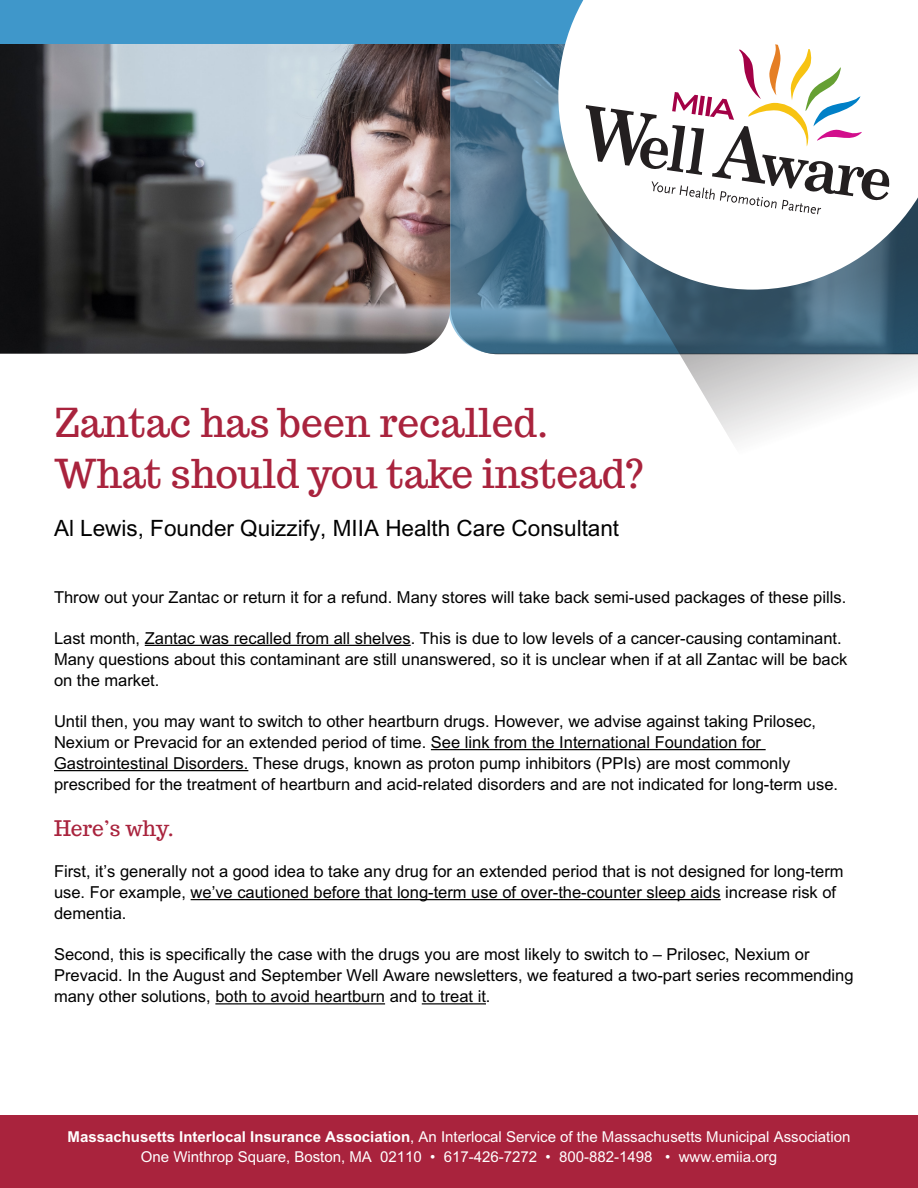
<style>
.page{position:relative;width:918px;height:1188px;background:#fff}
.page>*{position:absolute;margin:0;border:0;box-sizing:border-box;transform-origin:0 0}
.t1{font:39px/51px "Trocchi";color:#a9233d}
.t2{font:22.5px "M Arial";color:#000}
.Subs{font:21px "Trocchi";letter-spacing:-.01em;color:#a9233d}
.t3{font:16.5px/21px "M Arial";color:#000}
.t4{font:15px "M Arial";color:#fff}
.s1{font-weight:700}
</style>
<div class="page">
<svg style="left:450px;top:44px;width:147px;height:310px"></svg>
<svg style="left:597px;top:290px;width:321px;height:153px"></svg>
<div style="left:0;top:1115px;width:918px;height:73px;background:#a9233d"></div>
<img style="left:0;top:44px;width:450px;height:310px">
<div style="left:0;top:0;width:918px;height:44px;background:#3f97ca"></div>
<hr style="left:145px;top:645px;width:266px;height:1px;background:#000">
<hr style="left:431px;top:749px;width:335px;height:1px;background:#000">
<hr style="left:54px;top:770px;width:194px;height:1px;background:#000">
<hr style="left:191px;top:899px;width:530px;height:1px;background:#000">
<hr style="left:215px;top:1003px;width:170px;height:1px;background:#000">
<hr style="left:422px;top:1003px;width:64px;height:1px;background:#000">
<svg style="left:558px;top:0;width:360px;height:290px"></svg>
<svg style="left:578px;top:38px;width:314px;height:177px"></svg>
<p class="t1" style="left:54px;top:397px;width:591px">Zantac has been recalled.<br>What should you take instead?</p>
<p class="t2" style="left:54px;top:515px;width:567px">Al Lewis, Founder Quizzify, MIIA Health Care Consultant</p>
<p class="t3" style="left:54px;top:586px;width:794px">Throw out your Zantac or return it for a refund. Many stores will take back semi-used packages of these pills.</p>
<p class="t3" style="left:54px;top:627px;width:795px">Last month, Zantac was recalled from all shelves. This is due to low levels of a cancer-causing contaminant.<br>Many questions about this contaminant are still unanswered, so it is unclear when if at all Zantac will be back on the market.</p>
<p class="t3" style="left:54px;top:711px;width:786px">Until then, you may want to switch to other heartburn drugs. However, we advise against taking Prilosec, Nexium or Prevacid for an extended period of time. See link from the International Foundation for Gastrointestinal Disorders. These drugs, known as proton pump inhibitors (PPIs) are most commonly prescribed for the treatment of heartburn and acid-related disorders and are not indicated for long-term use.</p>
<p class="Subs" style="left:54px;top:814px;width:121px">Here’s why.</p>
<p class="t3" style="left:54px;top:861px;width:791px">First, it’s generally not a good idea to take any drug for an extended period that is not designed for long-term use. For example, we’ve cautioned before that long-term use of over-the-counter sleep aids increase risk of dementia.</p>
<p class="t3" style="left:54px;top:944px;width:801px">Second, this is specifically the case with the drugs you are most likely to switch to – Prilosec, Nexium or<br>Prevacid. In the August and September Well Aware newsletters, we featured a two-part series recommending many other solutions, both to avoid heartburn and to treat it.</p>
<p class="t4" style="left:68px;top:1129px;width:784px"><span class="s1">Massachusetts Interlocal Insurance Association</span>, An Interlocal Service of the Massachusetts Municipal Association</p>
<p class="t4" style="left:141px;top:1148px;width:638px">One Winthrop Square, Boston, MA 02110 • 617-426-7272 • 800-882-1498 • www.emiia.org</p>
</div>
